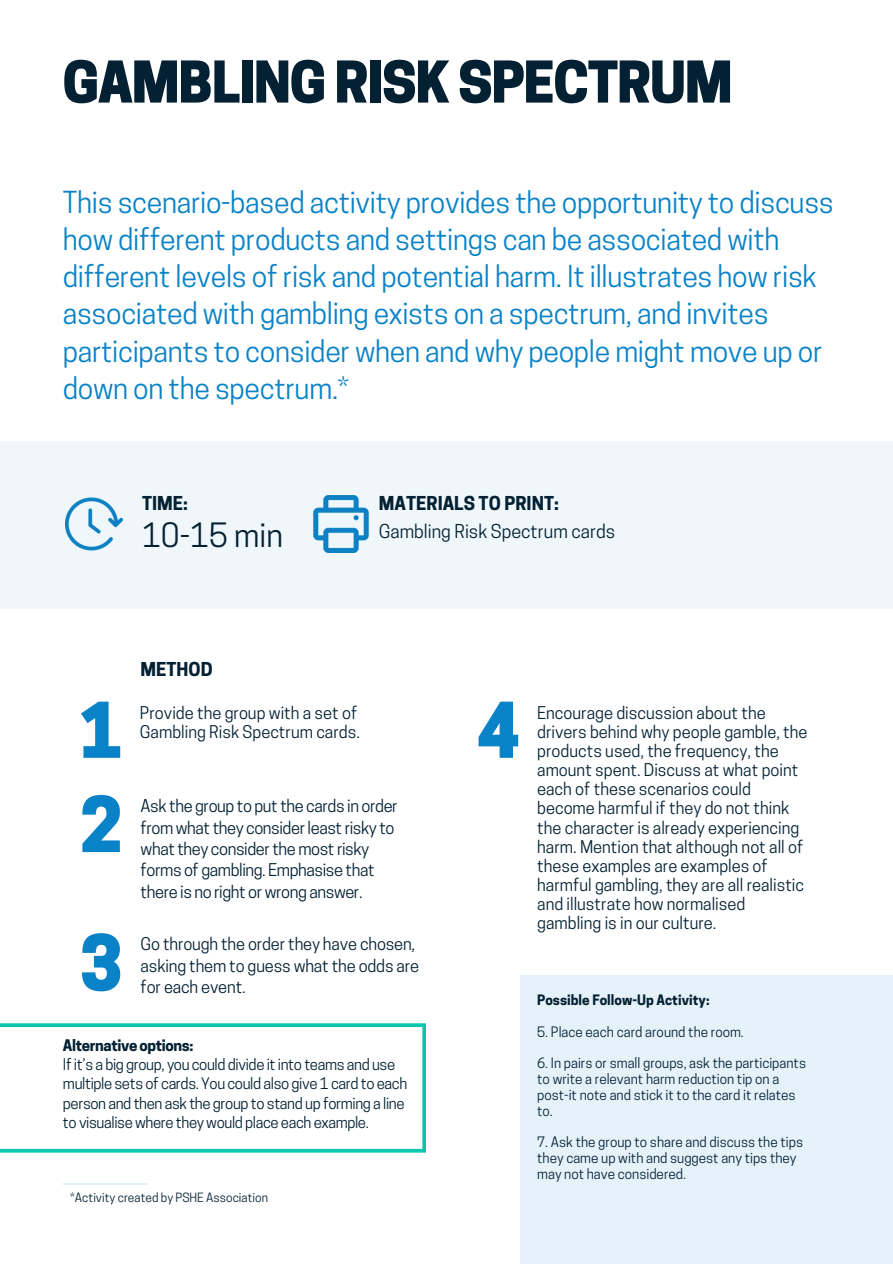
<style>
.page{position:relative;width:893px;height:1264px;background:#fff}
.page>*{position:absolute;margin:0;border:0;box-sizing:border-box;transform-origin:0 0}
.t1{font:800 72px "Cooper Hewitt";color:#0982c7}
.t2{font:800 54px "Cooper Hewitt";letter-spacing:-.025em;color:#032133}
.t3{font:31.5px "Cooper Hewitt";color:#032133}
.t4{font:28.5px/37.2px "Cooper Hewitt";letter-spacing:-.01em;color:#0982c7}
.t5{font:700 18px "Cooper Hewitt";color:#032133}
.t6{font:18px "Cooper Hewitt";color:#032133}
.t7{font:16.5px/19.2px "Cooper Hewitt";color:#032133}
.t8{font:16.5px/21.3px "Cooper Hewitt";letter-spacing:-.025em;color:#032133}
.t9{font:15px/19.2px "Cooper Hewitt";letter-spacing:-.025em;color:#032133}
.t10{font:13.5px/15.8px "Cooper Hewitt";color:#032133}
.t11{font:700 13.5px "Cooper Hewitt";color:#032133}
.t12{font:12px "Cooper Hewitt";color:#032133}
.s1{font-weight:700}
</style>
<div class="page">
<div style="left:0;top:442px;width:892px;height:167px;background:#f0f7fb"></div>
<svg style="left:0;top:1023px;width:426px;height:129px"></svg>
<img style="left:313px;top:495px;width:56px;height:58px">
<img style="left:65px;top:497px;width:58px;height:54px">
<div style="left:520px;top:975px;width:372px;height:288px;background:#e6f2f9"></div>
<hr style="left:63px;top:1183px;width:84px;height:1px;background:#cee6f4">
<p class="t2" style="left:62px;top:62px;width:671px">GAMBLING RISK SPECTRUM</p>
<p class="t4" style="left:63px;top:187px;width:772px">This scenario-based activity provides the opportunity to discuss how different products and settings can be associated with different levels of risk and potential harm. It illustrates how risk associated with gambling exists on a spectrum, and invites participants to consider when and why people might move up or down on the spectrum.*</p>
<h5 class="t5" style="left:142px;top:496px;width:47px">TIME:</h5>
<h5 class="t5" style="left:379px;top:496px;width:181px">MATERIALS TO PRINT:</h5>
<h5 class="t3" style="left:142px;top:523px;width:142px">10-15 min</h5>
<h5 class="t6" style="left:379px;top:524px;width:238px">Gambling Risk Spectrum cards</h5>
<h4 class="t5" style="left:141px;top:662px;width:73px">METHOD</h4>
<h3 class="t1" style="left:79px;top:703px;width:45px">1</h3>
<p class="t1" style="left:476px;top:703px;width:45px">4</p>
<h3 class="t1" style="left:79px;top:798px;width:45px">2</h3>
<h4 class="t7" style="left:140px;top:705px;width:221px">Provide the group with a set of<br>Gambling Risk Spectrum cards.</h4>
<h4 class="t8" style="left:141px;top:797px;width:258px">Ask the group to put the cards in order from what they consider least risky to what they consider the most risky forms of gambling. Emphasise that there is no right or wrong answer.</h4>
<p class="t7" style="left:141px;top:935px;width:280px;line-height:21.3px">Go through the order they have chosen, asking them to guess what the odds are for each event.</p>
<h2 class="t1" style="left:79px;top:936px;width:45px">3</h2>
<h5 class="t9" style="left:63px;top:1037px;width:346px"><span class="s1">Alternative options:<br></span>If it’s a big group, you could divide it into teams and use multiple sets of cards. You could also give 1 card to each person and then ask the group to stand up forming a line to visualise where they would place each example.</h5>
<h3 class="t12" style="left:70px;top:1192px;width:199px">*Activity created by PSHE Association</h3>
<p class="t7" style="left:537px;top:705px;width:272px">Encourage discussion about the drivers behind why people gamble, the products used, the frequency, the amount spent. Discuss at what point each of these scenarios could become harmful if they do not think the character is already experiencing harm. Mention that although not all of these examples are examples of harmful gambling, they are all realistic and illustrate how normalised gambling is in our culture.</p>
<p class="t11" style="left:537px;top:995px;width:174px">Possible Follow-Up Activity:</p>
<h4 class="t10" style="left:537px;top:1025px;width:208px">5. Place each card around the room.</h4>
<h4 class="t10" style="left:537px;top:1057px;width:270px">6. In pairs or small groups, ask the participants to write a relevant harm reduction tip on a post-it note and stick it to the card it relates to.</h4>
<p class="t10" style="left:537px;top:1135px;width:267px">7. Ask the group to share and discuss the tips they came up with and suggest any tips they may not have considered.</p>
</div>
